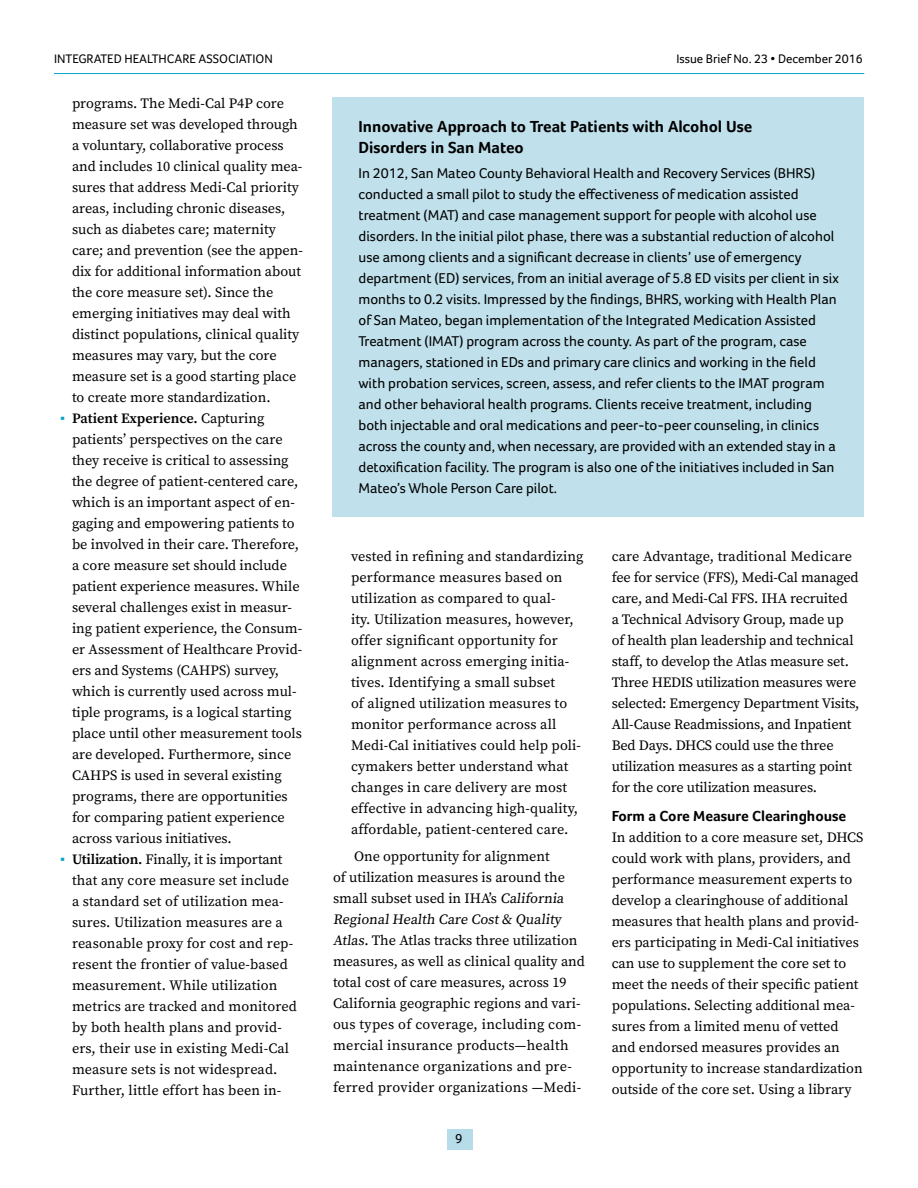
<style>
.page{position:relative;width:918px;height:1188px;background:#fff}
.page>*{position:absolute;margin:0;border:0;box-sizing:border-box;transform-origin:0 0}
.sidebar_hed{font:700 16.5px/21px "Foco";color:#000}
.B_hed{font:700 15px "Foco";color:#000}
.sidebar_txt-no_inden{font:14.7px/21px "Foco";color:#000}
.bullet_list{font:14.25px/21px "Source Serif Pro";color:#000}
.text_-_indented{font:14.25px/21px "Source Serif Pro";letter-spacing:-.01em;color:#000}
.text-no_indent{font:14.25px/21px "Source Serif Pro";color:#000}
.t1{font:13.5px "Foco";color:#000}
.t2{font:12.75px "Foco";color:#000}
.s1{font-family:"Times New Roman";color:#00a4c7}
.s2{font-weight:600}
</style>
<div class="page">
<div style="left:447px;top:1129px;width:26px;height:21px;background:#b7dce9"></div>
<hr style="left:54px;top:73px;width:810px;height:1px;background:#00a4c7">
<div style="left:332px;top:98px;width:532px;height:419px;background:#c0e0eb"></div>
<p class="t2" style="left:54px;top:51px;width:220px">INTEGRATED HEALTHCARE ASSOCIATION</p>
<p class="t2" style="left:676px;top:51px;width:188px">Issue Brief No. 23 • December 2016</p>
<p class="bullet_list" style="left:72px;top:93px;width:232px">programs. The Medi-Cal P4P core measure set was developed through a voluntary, collaborative process and includes 10 clinical quality mea&shy;sures that address Medi-Cal priority areas, including chronic diseases, such as diabetes care; maternity care; and prevention (see the appen&shy;dix for additional information about the core measure set). Since the emerging initiatives may deal with distinct populations, clinical quality measures may vary, but the core measure set is a good starting place to create more standardization.</p>
<p class="bullet_list" style="left:72px;top:408px;width:232px;text-indent:-12px"><span class="s1">▪</span> <span class="s2">Patient Experience.</span> Capturing patients’ perspectives on the care they receive is critical to assessing the degree of patient-centered care, which is an important aspect of en&shy;gaging and empowering patients to be involved in their care. Therefore, a core measure set should include patient experience measures. While several challenges exist in measur&shy;ing patient experience, the Consum&shy;er Assessment of Healthcare Provid&shy;ers and Systems (CAHPS) survey, which is currently used across mul&shy;tiple programs, is a logical starting place until other measurement tools are developed. Furthermore, since CAHPS is used in several existing programs, there are opportunities for comparing patient experience across various initiatives.</p>
<p class="bullet_list" style="left:72px;top:849px;width:226px;text-indent:-12px"><span class="s1">▪</span> <span class="s2">Utilization.</span> Finally, it is important that any core measure set include a standard set of utilization mea&shy;sures. Utilization measures are a reasonable proxy for cost and rep&shy;resent the frontier of value-based measurement. While utilization metrics are tracked and monitored by both health plans and provid&shy;ers, their use in existing Medi-Cal measure sets is not widespread.<br>Further, little effort has been in-</p>
<p class="sidebar_hed" style="left:358px;top:116px;width:395px">Innovative Approach to Treat Patients with Alcohol Use<br>Disorders in San Mateo</p>
<p class="sidebar_txt-no_inden" style="left:358px;top:163px;width:482px">In 2012, San Mateo County Behavioral Health and Recovery Services (BHRS) conducted a small pilot to study the effectiveness of medication assisted treatment (MAT) and case management support for people with alcohol use disorders. In the initial pilot phase, there was a substantial reduction of alcohol use among clients and a significant decrease in clients’ use of emergency department (ED) services, from an initial average of 5.8 ED visits per client in six months to 0.2 visits. Impressed by the findings, BHRS, working with Health Plan of San Mateo, began implementation of the Integrated Medication Assisted Treatment (IMAT) program across the county. As part of the program, case managers, stationed in EDs and primary care clinics and working in the field with probation services, screen, assess, and refer clients to the IMAT program and other behavioral health programs. Clients receive treatment, including both injectable and oral medications and peer-to-peer counseling, in clinics across the county and, when necessary, are provided with an extended stay in a detoxification facility. The program is also one of the initiatives included in San Mateo’s Whole Person Care pilot.</p>
<p class="bullet_list" style="left:351px;top:547px;width:234px">vested in refining and standardizing performance measures based on utilization as compared to qual-<br>ity. Utilization measures, however, offer significant opportunity for alignment across emerging initia&shy;tives. Identifying a small subset<br>of aligned utilization measures to monitor performance across all Medi-Cal initiatives could help poli&shy;cymakers better understand what changes in care delivery are most effective in advancing high-quality, affordable, patient-centered care.</p>
<p class="text_-_indented" style="left:333px;top:847px;width:254px;text-indent:21px">One opportunity for alignment<br>of utilization measures is around the small subset used in IHA’s California Regional Health Care Cost &amp; Quality Atlas. The Atlas tracks three utilization measures, as well as clinical quality and total cost of care measures, across 19<br>California geographic regions and vari&shy;ous types of coverage, including com&shy;mercial insurance products—health maintenance organizations and pre&shy;ferred provider organizations —Medi-</p>
<p class="text_-_indented" style="left:612px;top:547px;width:249px">care Advantage, traditional Medicare fee for service (FFS), Medi-Cal managed care, and Medi-Cal FFS. IHA recruited<br>a Technical Advisory Group, made up of health plan leadership and technical staff, to develop the Atlas measure set.<br>Three HEDIS utilization measures were selected: Emergency Department Visits, All-Cause Readmissions, and Inpatient Bed Days. DHCS could use the three utilization measures as a starting point for the core utilization measures.</p>
<p class="B_hed" style="left:612px;top:807px;width:236px">Form a Core Measure Clearinghouse</p>
<p class="text-no_indent" style="left:612px;top:827px;width:253px">In addition to a core measure set, DHCS could work with plans, providers, and performance measurement experts to develop a clearinghouse of additional measures that health plans and provid&shy;ers participating in Medi-Cal initiatives can use to supplement the core set to meet the needs of their specific patient populations. Selecting additional mea&shy;sures from a limited menu of vetted and endorsed measures provides an opportunity to increase standardization outside of the core set. Using a library</p>
<p class="t1" style="left:455px;top:1131px;width:9px">9</p>
</div>
